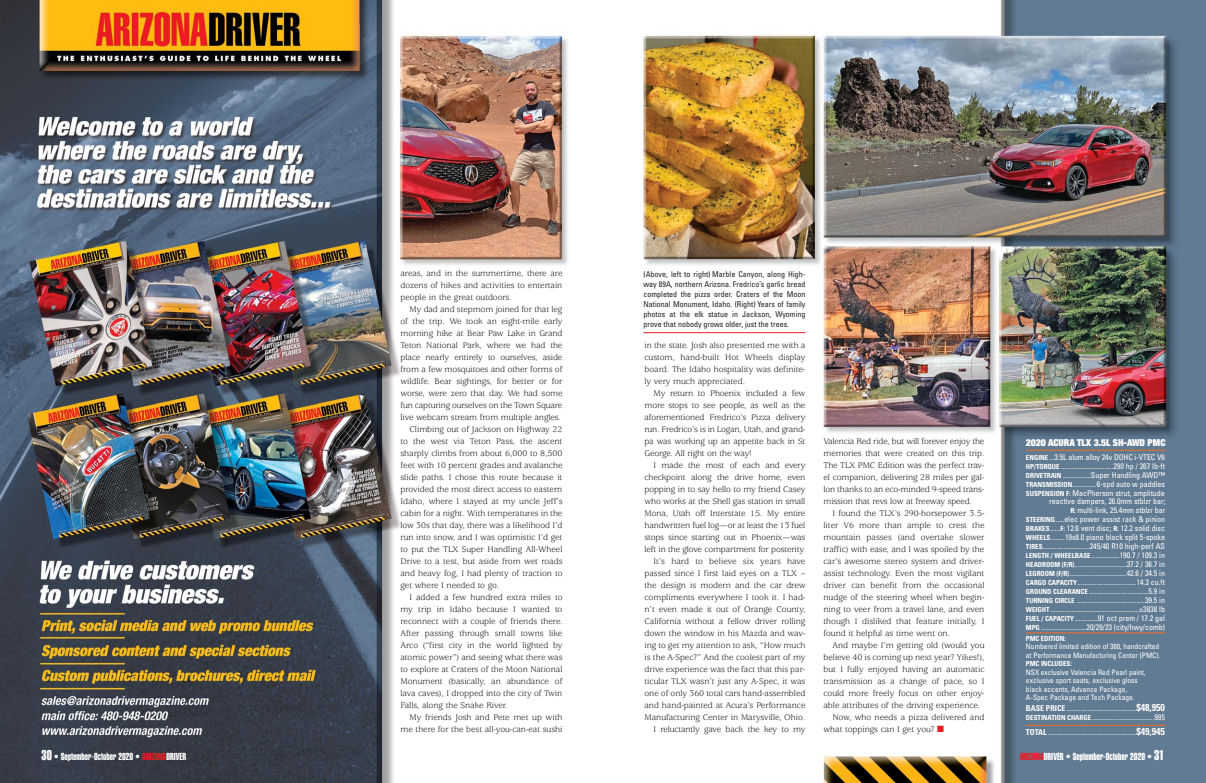
<style>
.page{position:relative;width:1206px;height:783px;background:#fff}
.page>*{position:absolute;margin:0;border:0;box-sizing:border-box;transform-origin:0 0}
.t1{font:10px "Helvetica Extra Compressed";color:#fff}
.t2{font:900 expanded 9.6px "Helvetica Neue";letter-spacing:-.005em;color:#fff}
.t3{font:9px/12px "Usherwood";letter-spacing:-.005em;color:#231f20;text-align:justify}
.t4{font:condensed 8px/8.9px "Univers";letter-spacing:-.005em;color:#fff;text-align:right}
.t5{font:condensed 8px/10px "Univers";color:#231f20;text-align:justify}
.t6{font:condensed 7.5px/8.5px "Univers";letter-spacing:-.005em;color:#fff}
.t7{font:700 condensed 7px "Univers";letter-spacing:-.005em;color:#fff}
.s1{font-size:14px}
.s2{color:#ed1c24}
.s3{font-weight:700;font-size:7px}
.s4{font-weight:700}
.s5{font-weight:700;font-size:10px}
</style>
<div class="page">
<img style="left:0;top:0;width:568px;height:783px">
<img style="left:643px;top:0;width:563px;height:783px">
<hr style="left:1026px;top:450px;width:139px;height:1px;background:#f36f21">
<hr style="left:1026px;top:632px;width:139px;height:1px;background:#f36f21">
<hr style="left:1026px;top:725px;width:139px;height:1px;background:#f36f21">
<hr style="left:644px;top:332px;width:162px;height:1px;background:#ed1c24">
<p class="t1" style="left:42px;top:753px;width:146px"><span class="s1">30</span> • September-October 2020 • <span class="s2">ARIZONA</span>DRIVER</p>
<p class="t3" style="left:400px;top:268px;width:164px">areas, and in the summertime, there are dozens of hikes and activities to entertain people in the great outdoors.</p>
<p class="t3" style="left:410px;top:304px;width:154px">My dad and stepmom joined for that leg</p>
<p class="t3" style="left:400px;top:316px;width:164px">of the trip. We took an eight-mile early</p>
<p class="t3" style="left:400px;top:328px;width:164px">morn ing hike at Bear Paw Lake in Grand</p>
<p class="t3" style="left:400px;top:340px;width:163px">Teton National Park, where we had the</p>
<p class="t3" style="left:400px;top:352px;width:163px">place nearly entirely to ourselves, aside</p>
<p class="t3" style="left:400px;top:364px;width:164px">from a few mosquitoes and other forms of</p>
<p class="t3" style="left:400px;top:376px;width:164px">wildlife. Bear sightings, for better or for</p>
<p class="t3" style="left:400px;top:388px;width:164px">worse, were zero that day. We had some</p>
<p class="t3" style="left:400px;top:400px;width:163px">fun capturing ourselves on the Town Square</p>
<p class="t3" style="left:400px;top:412px;width:162px">live webcam stream from multiple angles.</p>
<p class="t3" style="left:410px;top:424px;width:154px">Climbing out of Jackson on Highway 22</p>
<p class="t3" style="left:400px;top:436px;width:163px">to the west via Teton Pass, the ascent</p>
<p class="t3" style="left:400px;top:448px;width:164px">sharply climbs from about 6,000 to 8,500</p>
<p class="t3" style="left:400px;top:460px;width:164px">feet with 10 percent grades and avalanche</p>
<p class="t3" style="left:400px;top:472px;width:163px">slide paths. I chose this route because it</p>
<p class="t3" style="left:400px;top:484px;width:163px">provided the most direct access to eastern</p>
<p class="t3" style="left:400px;top:496px;width:164px">Idaho, where I stayed at my uncle Jeff’s</p>
<p class="t3" style="left:400px;top:508px;width:163px">cabin for a night. With temperatures in the</p>
<p class="t3" style="left:400px;top:520px;width:163px">low 30s that day, there was a likelihood I’d</p>
<p class="t3" style="left:400px;top:532px;width:163px">run into snow, and I was optimistic I’d get</p>
<p class="t3" style="left:400px;top:544px;width:164px">to put the TLX Super Hand ling All-Wheel</p>
<p class="t3" style="left:400px;top:556px;width:164px">Drive to a test, but aside from wet roads</p>
<p class="t3" style="left:400px;top:568px;width:164px">and heavy fog, I had plenty of traction to</p>
<p class="t3" style="left:400px;top:580px;width:101px">get where I needed to go.</p>
<p class="t3" style="left:410px;top:592px;width:155px">I added a few hundred extra miles to</p>
<p class="t3" style="left:400px;top:604px;width:163px">my trip in Idaho because I wanted to</p>
<p class="t3" style="left:400px;top:616px;width:164px">reconnect with a couple of friends there.</p>
<p class="t3" style="left:400px;top:628px;width:163px">After passing through small towns like</p>
<p class="t3" style="left:400px;top:640px;width:163px">Arco (“first city in the world lighted by</p>
<p class="t3" style="left:400px;top:652px;width:164px">atomic power”) and seeing what there was</p>
<p class="t3" style="left:400px;top:664px;width:164px">to explore at Craters of the Moon National</p>
<p class="t3" style="left:400px;top:676px;width:164px">Monument (basically, an abundance of</p>
<p class="t3" style="left:400px;top:688px;width:163px">lava caves), I dropped into the city of Twin</p>
<p class="t3" style="left:400px;top:700px;width:109px">Falls, along the Snake River.</p>
<p class="t3" style="left:410px;top:712px;width:154px">My friends Josh and Pete met up with</p>
<p class="t3" style="left:400px;top:724px;width:164px">me there for the best all-you-can-eat sushi</p>
<p class="t5" style="left:644px;top:270px;width:163px">(Above, left to right) Marble Canyon, along High - way 89A, northern Arizona. Fredrico’s garlic bread completed the pizza order. Craters of the Moon National Monument, Idaho. (Right) Years of family photos at the elk statue in Jackson, Wyoming prove that nobody grows older, just the trees.</p>
<p class="t3" style="left:644px;top:340px;width:162px">in the state. Josh also presented me with a custom, hand-built Hot Wheels display board. The Idaho hospitality was definite&shy;ly very much appreciated.</p>
<p class="t3" style="left:644px;top:388px;width:163px;text-indent:9px">My return to Phoenix included a few more stops to see people, as well as the aforementioned Fredrico’s Pizza delivery run. Fredrico’s is in Logan, Utah, and grand - pa was working up an appetite back in St George. All right on the way!</p>
<p class="t3" style="left:644px;top:460px;width:163px;text-align:right">I made the most of each and every checkpoint along the drive home, even pop ping in to say hello to my friend Casey who works at the Shell gas station in small Mona, Utah off Interstate 15. My entire hand written fuel log—or at least the 13 fuel stops since starting out in Phoenix—was left in the glove compartment for posterity.<br>It’s hard to believe six years have passed since I first laid eyes on a TLX – the design is modern and the car drew com pliments everywhere I took it. I had&shy;n’t even made it out of Orange County, California without a fellow driver rolling down the window in his Mazda and wav&shy;ing to get my attention to ask, “How much is the A-Spec?” And the coolest part of my drive experience was the fact that this par&shy;ticular TLX wasn’t just any A-Spec, it was one of only 360 total cars hand-assembled and hand-painted at Acura’s Performance Manufacturing Center in Marysville, Ohio.<br>I reluctantly gave back the key to my</p>
<p class="t3" style="left:823px;top:436px;width:163px">Valencia Red ride, but will forever enjoy the memories that were created on this trip.<br>The TLX PMC Edition was the perfect trav&shy;el companion, delivering 28 miles per gal - lon thanks to an eco-minded 9-speed trans - mission that revs low at freeway speed.</p>
<p class="t3" style="left:823px;top:508px;width:163px;text-indent:9px">I found the TLX’s 290-horsepower 3.5- liter V6 more than ample to crest the moun tain passes (and overtake slower traffic) with ease, and I was spoiled by the car’s awesome stereo system and driver&shy;assist technology. Even the most vigilant driver can benefit from the occasional nudge of the steering wheel when begin&shy;ning to veer from a travel lane, and even though I disliked that feature initially, I found it helpful as time went on.</p>
<p class="t3" style="left:832px;top:640px;width:154px">And maybe I’m getting old (would you</p>
<p class="t3" style="left:823px;top:652px;width:162px">believe 40 is coming up next year? Yikes!),</p>
<p class="t3" style="left:823px;top:664px;width:163px">but I fully enjoyed having an automatic</p>
<p class="t3" style="left:823px;top:676px;width:162px">transmission as a change of pace, so I</p>
<p class="t3" style="left:823px;top:688px;width:162px">could more freely focus on other enjoy-</p>
<p class="t3" style="left:823px;top:700px;width:158px">able attributes of the driving experience.</p>
<p class="t3" style="left:832px;top:712px;width:153px">Now, who needs a pizza delivered and</p>
<p class="t3" style="left:823px;top:724px;width:122px">what toppings can I get you? <span class="s2">■</span></p>
<p class="t2" style="left:1026px;top:439px;width:141px">2020 ACURA TLX 3.5L SH-AWD PMC</p>
<p class="t4" style="left:1026px;top:453px;width:141px"><span class="s3">ENGINE</span> ...3.5L alum alloy 24v DOHC i-VTEC V6<br><span class="s3">HP/TORQUE</span> ..............................290 hp / 267 lb-ft <span class="s3">DRIVETRAIN</span> ................Super Handling AWD™ <span class="s3">TRANSMISSION</span>..............6-spd auto w paddles <span class="s3">SUSPENSION F:</span> MacPherson strut, amplitude reactive dampers, 26.0mm stblzr bar;<br><span class="s3">R:</span> multi-link, 25.4mm stblzr bar <span class="s3">STEERING</span>.....elec power assist rack &amp; pinion <span class="s3">BRAKES</span>......<span class="s3">F:</span> 12.6 vent disc; <span class="s3">R:</span> 12.2 solid disc <span class="s3">WHEELS</span>........19x8.0 piano black split 5-spoke <span class="s3">TIRES</span>...........................245/40 R10 high-perf AS <span class="s3">LENGTH / WHEELBASE</span> ................190.7 / 109.3 in <span class="s3">HEADROOM (F/R)</span>..............................37.2 / 36.7 in <span class="s3">LEGROOM (F/R)</span>.................................42.6 / 34.5 in <span class="s3">CARGO CAPACITY</span>..................................14.3 cu.ft <span class="s3">GROUND CLEARANCE</span> ..................................5.9 in <span class="s3">TURNING CIRCLE</span> .......................................39.5 in <span class="s3">WEIGHT</span> ...................................................±3838 lb <span class="s3">FUEL / CAPACITY</span> .............91 oct prem / 17.2 gal <span class="s3">MPG</span> ..........................20/29/23 (city/hwy/comb)</p>
<p class="t7" style="left:1026px;top:636px;width:41px">PMC EDITION:</p>
<p class="t6" style="left:1026px;top:643px;width:136px">Numbered limited edition of 360, handcrafted at Performance Man u facturing Center (PMC).</p>
<p class="t7" style="left:1026px;top:661px;width:47px">PMC INCLUDES:</p>
<p class="t6" style="left:1026px;top:669px;width:121px">NSX exclusive Valencia Red Pearl paint, exclusive sport seats, exclusive gloss black accents, Advance Package, A-Spec Pack age and Tech Package.</p>
<p class="t4" style="left:1026px;top:705px;width:141px;text-align:left"><span class="s4">BASE PRICE</span> ........................................<span class="s5">$48,950<br></span><span class="s3">DESTINATION CHARGE</span>....................................995</p>
<p class="t4" style="left:1026px;top:729px;width:141px"><span class="s4">TOTAL</span> ...................................................<span class="s5">$49,945</span></p>
<p class="t1" style="left:1020px;top:753px;width:146px"><span class="s2">ARIZONA</span>DRIVER • September-October 2020 • <span class="s1">31</span></p>
</div>
